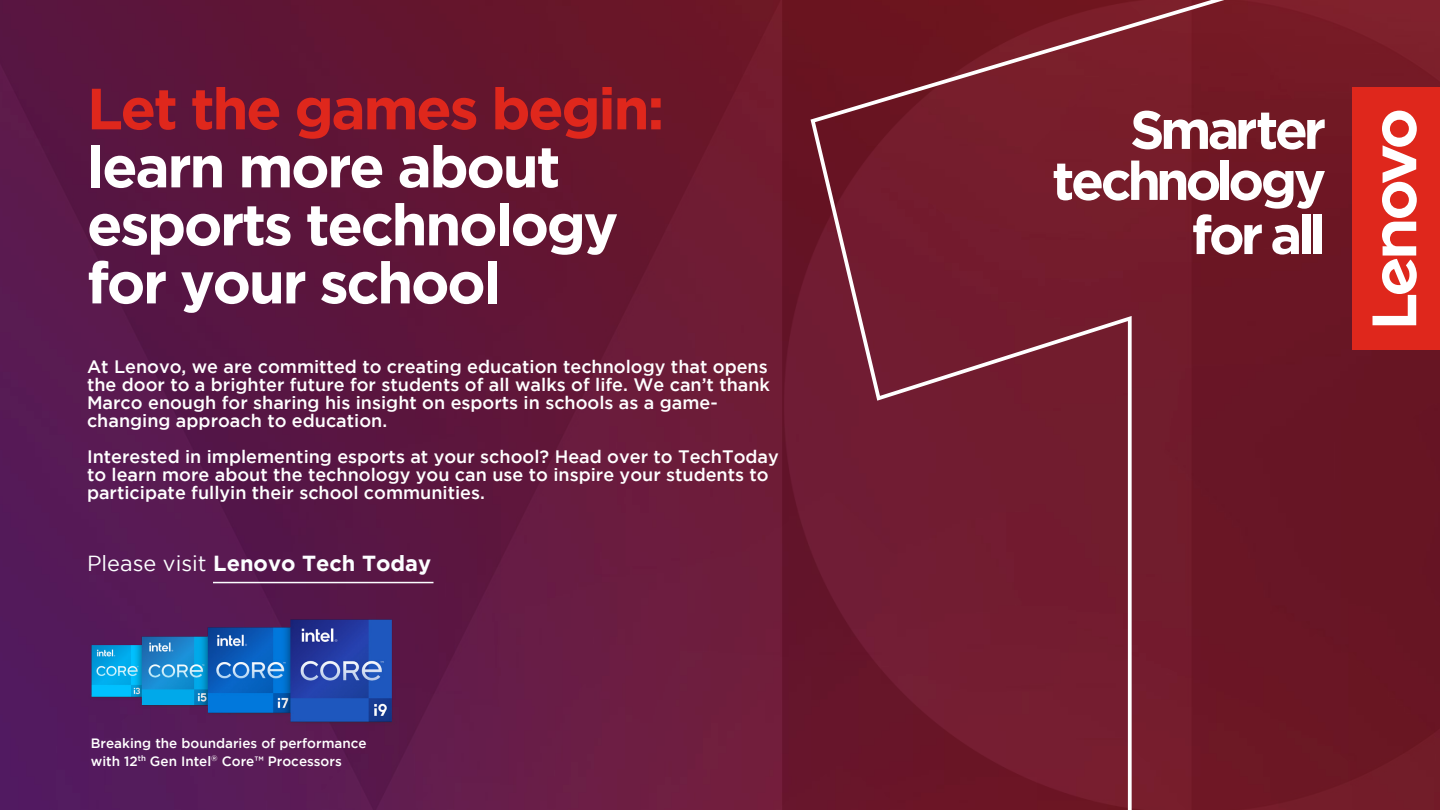
<style>
.page{position:relative;width:1440px;height:810px;background:#fff}
.page>*{position:absolute;margin:0;border:0;box-sizing:border-box;transform-origin:0 0}
.t1{font:700 58.05px/58.1px "Gotham";letter-spacing:-.04em;color:#fff}
.t2{font:700 58.05px "Gotham";letter-spacing:-.04em;color:#df271c}
.t3{font:700 21.75px "Gotham";color:#fcfeff}
.t4{font:500 18px/18px "Gotham";color:#fff}
.t5{font:500 13.5px/18px "Gotham";color:#fff}
.s1{font-weight:400}
</style>
<div class="page">
<img style="left:0;top:0;width:808px;height:810px">
<svg style="left:808px;top:0;width:632px;height:810px;background:#792332"></svg>
<hr style="left:213px;top:582px;width:221px;height:1px;background:#fcfeff">
<img style="left:86px;top:614px;width:311px;height:112px">
<h1 class="t2" style="left:87px;top:75px;width:579px">Let the games begin:</h1>
<h1 class="t1" style="left:87px;top:136px;width:533px">learn more about esports technology for your school</h1>
<p class="t4" style="left:87px;top:357px;width:685px">At Lenovo, we are committed to creating education technology that opens the door to a brighter future for students of all walks of life. We can’t thank Marco enough for sharing his insight on esports in schools as a game&shy;changing approach to education.</p>
<p class="t4" style="left:87px;top:447px;width:693px">Interested in implementing esports at your school? Head over to TechToday to learn more about the technology you can use to inspire your students to participate fullyin their school communities.</p>
<p class="t3" style="left:87px;top:551px;width:346px"><span class="s1">Please visit</span> Lenovo Tech Today</p>
<p class="t5" style="left:91px;top:734px;width:277px">Breaking the boundaries of performance with 12<sup>th</sup> Gen Intel<sup>®</sup> Core™ Processors</p>
</div>
